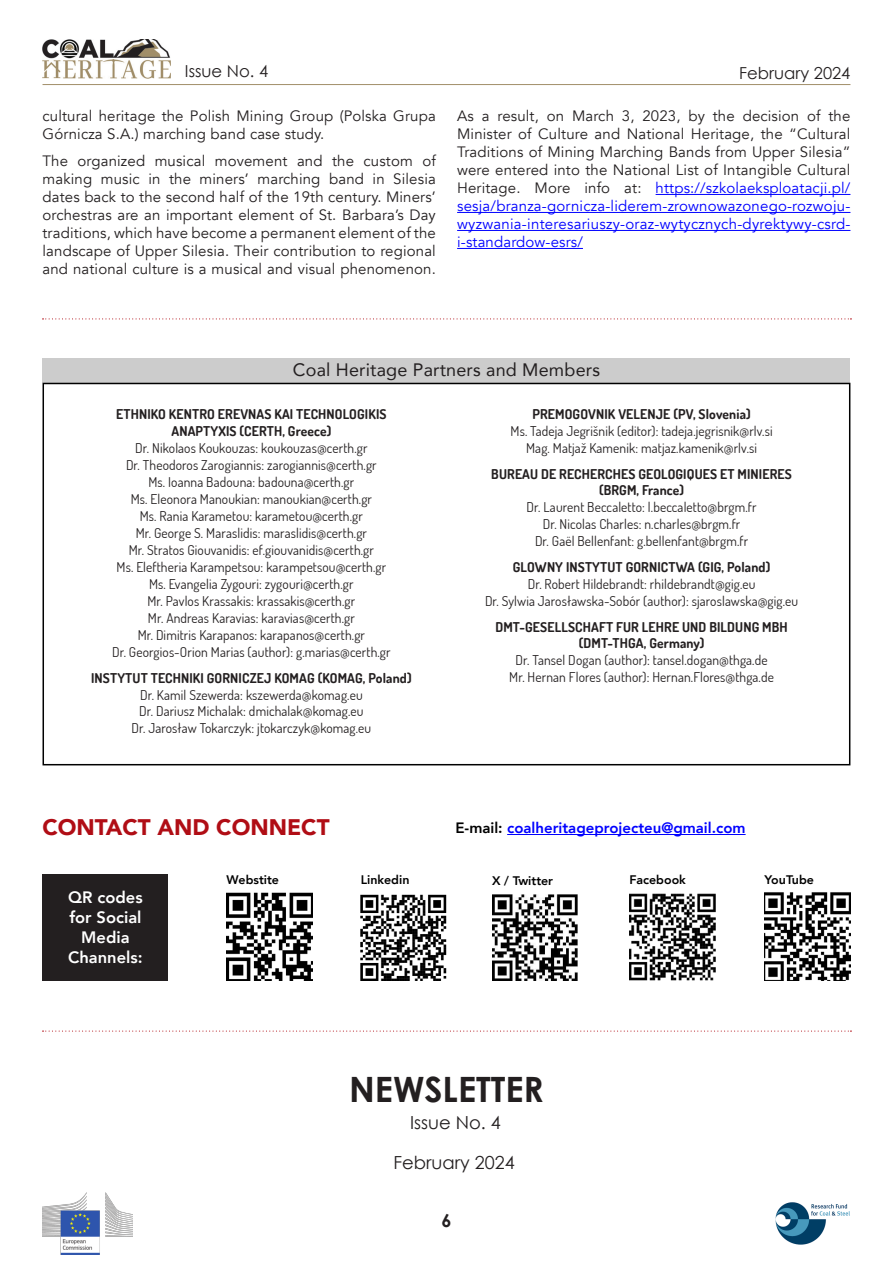
<style>
.page{position:relative;width:893px;height:1263px;background:#fff}
.page>*{position:absolute;margin:0;border:0;box-sizing:border-box;transform-origin:0 0}
.PODNASLOV{font:700 34.95px "Century Gothic";color:#231f20}
.PODNASLOV-2{font:900 22.5px "Avenir";color:#b00d15}
.PODNASLOV-3{font:18px "Avenir";letter-spacing:.01em;color:#231f20}
.PODNASLOV-4{font:18px "Century Gothic";color:#231f20}
.t1{font:700 18px "Century Gothic";color:#231f20}
.PODNASLOV-5{font:800 16.5px/19.8px "Avenir";color:#fff;text-align:center}
.PODNASLOV-6{font:16.5px "Century Gothic";color:#231f20}
.BODY_10{font:15px/18px "Avenir";letter-spacing:.01em;color:#231f20;text-align:justify}
.PODNASLOV-7{font:800 15px "Avenir";color:#00f}
.PODNASLOV-8{font:13.5px "Dosis";letter-spacing:.01em;color:#231f20}
.PODNASLOV-9{font:700 13.5px/16.2px "Dosis";letter-spacing:.01em;color:#231f20;text-align:center}
.PODNASLOV-10{font:800 12.45px "Avenir";color:#000}
.s1{color:#00f}
.s2{color:#000}
</style>
<div class="page">
<img style="left:43px;top:1192px;width:89px;height:62px">
<img style="left:775px;top:1202px;width:75px;height:43px">
<div style="left:43px;top:358px;width:807px;height:25px;background:#ccc"></div>
<img style="left:492px;top:894px;width:86px;height:87px">
<img style="left:629px;top:893px;width:87px;height:87px">
<hr style="left:507px;top:834px;width:239px;height:1px;background:#00f">
<div style="left:43px;top:874px;width:125px;height:106px;background:#231f20"></div>
<div style="left:43px;top:383px;width:807px;height:382px;border:2px solid #000"></div>
<img style="left:227px;top:892px;width:86px;height:89px">
<img style="left:764px;top:892px;width:86px;height:89px">
<img style="left:361px;top:894px;width:85px;height:86px">
<hr style="left:43px;top:84px;width:807px;height:1px;background:#a18e69">
<img style="left:43px;top:39px;width:128px;height:40px">
<hr style="left:656px;top:194px;width:194px;height:1px;background:#00f">
<hr style="left:457px;top:212px;width:393px;height:1px;background:#00f">
<hr style="left:457px;top:230px;width:393px;height:1px;background:#00f">
<hr style="left:457px;top:248px;width:126px;height:1px;background:#00f">
<svg style="left:43px;top:318px;width:808px;height:1px"></svg>
<svg style="left:43px;top:1030px;width:808px;height:2px"></svg>
<p class="PODNASLOV-6" style="left:185px;top:60px;width:85px">Issue No. 4</p>
<p class="PODNASLOV-6" style="left:739px;top:61px;width:113px">February 2024</p>
<p class="BODY_10" style="left:43px;top:107px;width:395px">cultural heritage the Polish Mining Group (Polska Grupa<br>Górnicza S.A.) marching band case study.</p>
<p class="BODY_10" style="left:43px;top:152px;width:395px">The organized musical movement and the custom of making music in the miners’ marching band in Silesia dates back to the second half of the 19th century. Miners’ orchestras are an important element of St. Barbara’s Day traditions, which have become a permanent element of the landscape of Upper Silesia. Their contribution to regional and national culture is a musical and visual phenomenon.</p>
<p class="BODY_10" style="left:457px;top:107px;width:395px">As a result, on March 3, 2023, by the decision of the Minister of Culture and National Heritage, the “Cultural Traditions of Mining Marching Bands from Upper Silesia” were entered into the National List of Intangible Cultural Heritage. More info at: <span class="s1">https://szkolaeksploatacji.pl/ sesja/branza-gornicza-liderem-zrownowazonego-rozwoju&shy;wyzwania-interesariuszy-oraz-wytycznych-dyrektywy-csrd&shy;i-standardow-esrs/</span></p>
<p class="PODNASLOV-3" style="left:293px;top:355px;width:309px">Coal Heritage Partners and Members</p>
<p class="PODNASLOV-9" style="left:116px;top:406px;width:272px">ETHNIKO KENTRO EREVNAS KAI TECHNOLOGIKIS<br>ANAPTYXIS (CERTH, Greece)</p>
<p class="PODNASLOV-8" style="left:135px;top:439px;width:234px">Dr. Nikolaos Koukouzas: koukouzas@certh.gr</p>
<p class="PODNASLOV-8" style="left:126px;top:456px;width:252px">Dr. Theodoros Zarogiannis: zarogiannis@certh.gr</p>
<p class="PODNASLOV-8" style="left:148px;top:473px;width:207px">Ms. Ioanna Badouna: badouna@certh.gr</p>
<p class="PODNASLOV-8" style="left:131px;top:490px;width:243px">Ms. Eleonora Manoukian: manoukian@certh.gr</p>
<p class="PODNASLOV-8" style="left:140px;top:507px;width:225px">Ms. Rania Karametou: karametou@certh.gr</p>
<p class="PODNASLOV-8" style="left:136px;top:524px;width:233px">Mr. George S. Maraslidis: maraslidis@certh.gr</p>
<p class="PODNASLOV-8" style="left:129px;top:541px;width:247px">Mr. Stratos Giouvanidis: ef.giouvanidis@certh.gr</p>
<p class="PODNASLOV-8" style="left:117px;top:558px;width:271px">Ms. Eleftheria Karampetsou: karampetsou@certh.gr</p>
<p class="PODNASLOV-8" style="left:149px;top:575px;width:206px">Ms. Evangelia Zygouri: zygouri@certh.gr</p>
<p class="PODNASLOV-8" style="left:147px;top:592px;width:209px">Mr. Pavlos Krassakis: krassakis@certh.gr</p>
<p class="PODNASLOV-8" style="left:148px;top:609px;width:208px">Mr. Andreas Karavias: karavias@certh.gr</p>
<p class="PODNASLOV-8" style="left:138px;top:626px;width:229px">Mr. Dimitris Karapanos: karapanos@certh.gr</p>
<p class="PODNASLOV-8" style="left:112px;top:643px;width:280px">Dr. Georgios-Orion Marias (author): g.marias@certh.gr</p>
<p class="PODNASLOV-9" style="left:91px;top:669px;width:322px">INSTYTUT TECHNIKI GORNICZEJ KOMAG (KOMAG, Poland)</p>
<p class="PODNASLOV-8" style="left:140px;top:686px;width:224px">Dr. Kamil Szewerda: kszewerda@komag.eu</p>
<p class="PODNASLOV-8" style="left:139px;top:702px;width:226px">Dr. Dariusz Michalak: dmichalak@komag.eu</p>
<p class="PODNASLOV-8" style="left:131px;top:719px;width:241px">Dr. Jarosław Tokarczyk: jtokarczyk@komag.eu</p>
<p class="PODNASLOV-2" style="left:43px;top:808px;width:289px">CONTACT AND CONNECT</p>
<p class="PODNASLOV-9" style="left:532px;top:406px;width:220px">PREMOGOVNIK VELENJE (PV, Slovenia)</p>
<p class="PODNASLOV-8" style="left:510px;top:423px;width:264px">Ms. Tadeja Jegrišnik (editor): tadeja.jegrisnik@rlv.si</p>
<p class="PODNASLOV-8" style="left:526px;top:440px;width:232px">Mag. Matjaž Kamenik: matjaz.kamenik@rlv.si</p>
<p class="PODNASLOV-9" style="left:491px;top:466px;width:302px">BUREAU DE RECHERCHES GEOLOGIQUES ET MINIERES (BRGM, France)</p>
<p class="PODNASLOV-8" style="left:527px;top:498px;width:231px">Dr. Laurent Beccaletto: l.beccaletto@brgm.fr</p>
<p class="PODNASLOV-8" style="left:543px;top:515px;width:199px">Dr. Nicolas Charles: n.charles@brgm.fr</p>
<p class="PODNASLOV-8" style="left:535px;top:533px;width:215px">Dr. Gaël Bellenfant: g.bellenfant@brgm.fr</p>
<p class="PODNASLOV-9" style="left:513px;top:559px;width:259px">GLOWNY INSTYTUT GORNICTWA (GIG, Poland)</p>
<p class="PODNASLOV-8" style="left:528px;top:575px;width:229px">Dr. Robert Hildebrandt: rhildebrandt@gig.eu</p>
<p class="PODNASLOV-8" style="left:485px;top:592px;width:315px">Dr. Sylwia Jarosławska-Sobór (author): sjaroslawska@gig.eu</p>
<p class="PODNASLOV-9" style="left:495px;top:618px;width:294px">DMT-GESELLSCHAFT FUR LEHRE UND BILDUNG MBH (DMT-THGA, Germany)</p>
<p class="PODNASLOV-8" style="left:516px;top:651px;width:253px">Dr. Tansel Dogan (author): tansel.dogan@thga.de</p>
<p class="PODNASLOV-8" style="left:509px;top:668px;width:266px">Mr. Hernan Flores (author): Hernan.Flores@thga.de</p>
<p class="PODNASLOV-7" style="left:455px;top:816px;width:292px"><span class="s2">E-mail:</span> coalheritageprojecteu@gmail.com</p>
<p class="PODNASLOV-5" style="left:68px;top:888px;width:76px">QR codes for Social<br>Media<br>Channels:</p>
<p class="PODNASLOV-10" style="left:492px;top:871px;width:63px">X / Twitter</p>
<p class="PODNASLOV-10" style="left:629px;top:870px;width:58px">Facebook</p>
<p class="PODNASLOV-10" style="left:227px;top:870px;width:54px">Webstite</p>
<p class="PODNASLOV-10" style="left:361px;top:870px;width:50px">Linkedin</p>
<p class="PODNASLOV-10" style="left:765px;top:870px;width:51px">YouTube</p>
<p class="PODNASLOV" style="left:349px;top:1063px;width:196px">NEWSLETTER</p>
<p class="PODNASLOV-4" style="left:410px;top:1110px;width:92px">Issue No. 4</p>
<p class="PODNASLOV-4" style="left:393px;top:1150px;width:123px">February 2024</p>
<h3 class="t1" style="left:441px;top:1207px;width:12px">6</h3>
</div>
